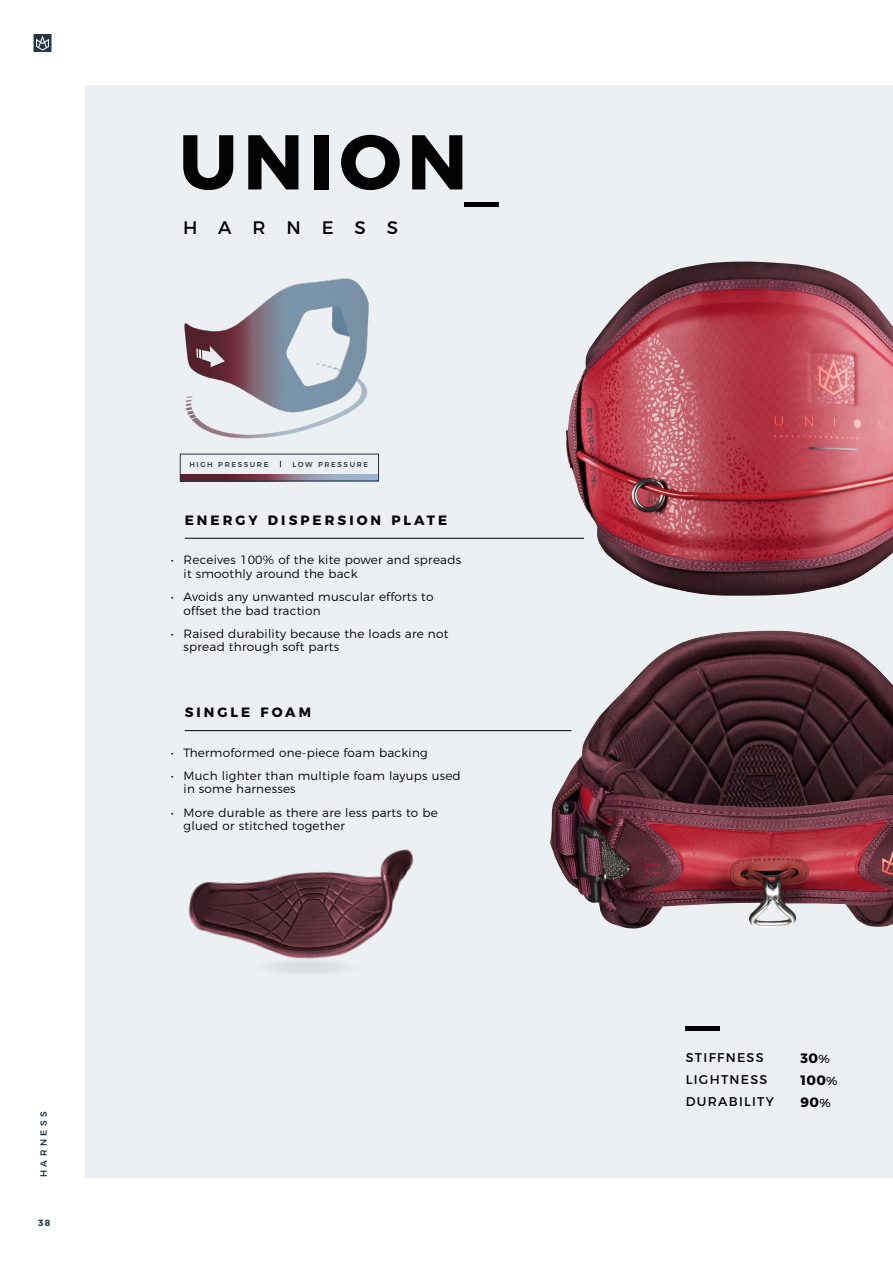
<style>
.page{position:relative;width:893px;height:1263px;background:#fff}
.page>*{position:absolute;margin:0;border:0;box-sizing:border-box;transform-origin:0 0}
.t1{font:700 77.4px "Montserrat";letter-spacing:.07em;color:#020203}
.t2{font:18.15px "Montserrat";letter-spacing:1.15em;color:#020203}
.t3{font:700 13.65px/22px "Montserrat";letter-spacing:.02em;color:#020203}
.t4{font:700 13.5px "Montserrat";letter-spacing:.225em;color:#020203}
.t5{font:12.6px/22px "Montserrat";letter-spacing:.1em;color:#020203}
.t6{font:300 12px/13.5px "Montserrat";letter-spacing:.02em;color:#020203}
.t7{font:500 9px "Montserrat";letter-spacing:.39em;color:#253746}
.t8{font:700 9px "Montserrat";color:#253746}
.t9{font:500 7.2px "Montserrat";letter-spacing:.225em;color:#253746}
.s1{font-weight:400;font-size:11.7px}
</style>
<div class="page">
<div style="left:85px;top:86px;width:808px;height:1092px;background:#ecf0f2"></div>
<svg style="left:34px;top:34px;width:18px;height:18px"></svg>
<img style="left:188px;top:849px;width:226px;height:108px">
<div style="left:250px;top:956px;width:115px;height:21px;background:#e4e8ea;border-radius:50%"></div>
<img style="left:550px;top:631px;width:343px;height:298px">
<img style="left:566px;top:261px;width:327px;height:335px">
<svg style="left:182px;top:474px;width:195px;height:5px"></svg>
<div style="left:180px;top:454px;width:199px;height:27px;border:1px solid #253746"></div>
<hr style="left:185px;top:538px;width:399px;height:1px;background:#000">
<hr style="left:185px;top:730px;width:386px;height:1px;background:#000">
<hr style="left:465px;top:202px;width:34px;height:4px;background:#000">
<hr style="left:686px;top:1026px;width:34px;height:4px;background:#000">
<img style="left:184px;top:278px;width:185px;height:161px">
<p class="t7" style="left:36px;top:1177px;width:67px;rotate:-90deg">HARNESS</p>
<p class="t8" style="left:38px;top:1215px;width:14px">38</p>
<h1 class="t1" style="left:179px;top:98px;width:290px">UNION</h1>
<h2 class="t2" style="left:183px;top:213px;width:216px">HARNESS</h2>
<p class="t9" style="left:189px;top:459px;width:81px">HIGH PRESSURE</p>
<p class="t9" style="left:292px;top:459px;width:77px">LOW PRESSURE</p>
<p class="t4" style="left:185px;top:509px;width:264px">ENERGY DISPERSION PLATE</p>
<p class="t6" style="left:184px;top:552px;width:279px;text-indent:-13px">• Receives 100% of the kite power and spreads it smoothly around the back</p>
<p class="t6" style="left:184px;top:589px;width:251px;text-indent:-13px">• Avoids any unwanted muscular efforts to offset the bad traction</p>
<p class="t6" style="left:184px;top:626px;width:266px;text-indent:-13px">• Raised durability because the loads are not spread through soft parts</p>
<p class="t4" style="left:185px;top:701px;width:128px">SINGLE FOAM</p>
<p class="t6" style="left:171px;top:744px;width:259px">• Thermoformed one-piece foam backing</p>
<p class="t6" style="left:184px;top:768px;width:279px;text-indent:-13px">• Much lighter than multiple foam layups used in some harnesses</p>
<p class="t6" style="left:184px;top:805px;width:256px;text-indent:-13px">• More durable as there are less parts to be glued or stitched together</p>
<p class="t5" style="left:686px;top:1045px;width:90px">STIFFNESS<br>LIGHTNESS<br>DURABILITY</p>
<p class="t3" style="left:801px;top:1045px;width:39px">30<span class="s1">%<br></span>100<span class="s1">%<br></span>90<span class="s1">%</span></p>
</div>
